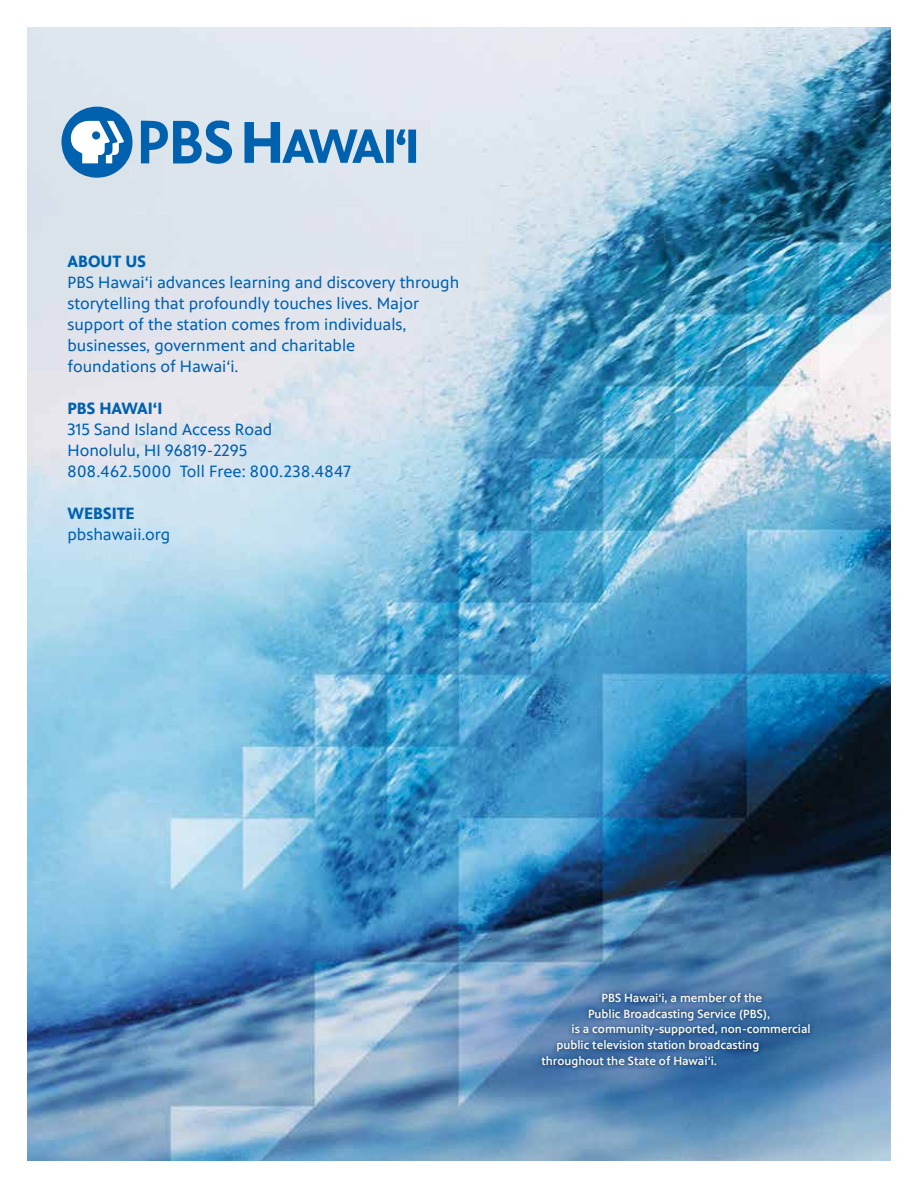
<style>
.page{position:relative;width:918px;height:1188px;background:#fff}
.page>*{position:absolute;margin:0;border:0;box-sizing:border-box;transform-origin:0 0}
.t1{font:16.5px/21px "PBS Sans";color:#0061af}
.t2{font:700 16.5px "PBS Sans";color:#0061af}
.t3{font:500 12px "PBS Sans";color:#fcf8e8}
</style>
<div class="page">
<img style="left:27px;top:27px;width:864px;height:1134px">
<svg style="left:537px;top:988px;width:278px;height:85px;background:#3e6ca0"></svg>
<svg style="left:61px;top:106px;width:72px;height:72px"></svg>
<svg style="left:141px;top:120px;width:91px;height:44px;background:#639dca"></svg>
<svg style="left:244px;top:122px;width:172px;height:41px;background:#73a6cf"></svg>
<div style="left:92px;top:131px;width:8px;height:9px;background:#0061af;border-radius:50%"></div>
<p class="t2" style="left:68px;top:252px;width:80px">ABOUT US</p>
<p class="t1" style="left:68px;top:272px;width:393px">PBS Hawai‘i advances learning and discovery through storytelling that profoundly touches lives. Major support of the station comes from individuals, businesses, government and charitable<br>foundations of Hawai‘i.</p>
<p class="t2" style="left:68px;top:399px;width:96px">PBS HAWAI‘I</p>
<p class="t1" style="left:68px;top:419px;width:285px">315 Sand Island Access Road<br>Honolulu, HI 96819-2295<br>808.462.5000 Toll Free: 800.238.4847</p>
<p class="t2" style="left:68px;top:504px;width:69px">WEBSITE</p>
<p class="t1" style="left:68px;top:524px;width:104px">pbshawaii.org</p>
<p class="t3" style="left:601px;top:991px;width:162px">PBS Hawai‘i, a member of the</p>
<p class="t3" style="left:588px;top:1007px;width:184px">Public Broadcasting Service (PBS),</p>
<p class="t3" style="left:572px;top:1023px;width:241px">is a community-supported, non-commercial</p>
<p class="t3" style="left:556px;top:1038px;width:204px">public television station broadcasting</p>
<p class="t3" style="left:542px;top:1054px;width:177px">throughout the State of Hawai‘i.</p>
</div>
